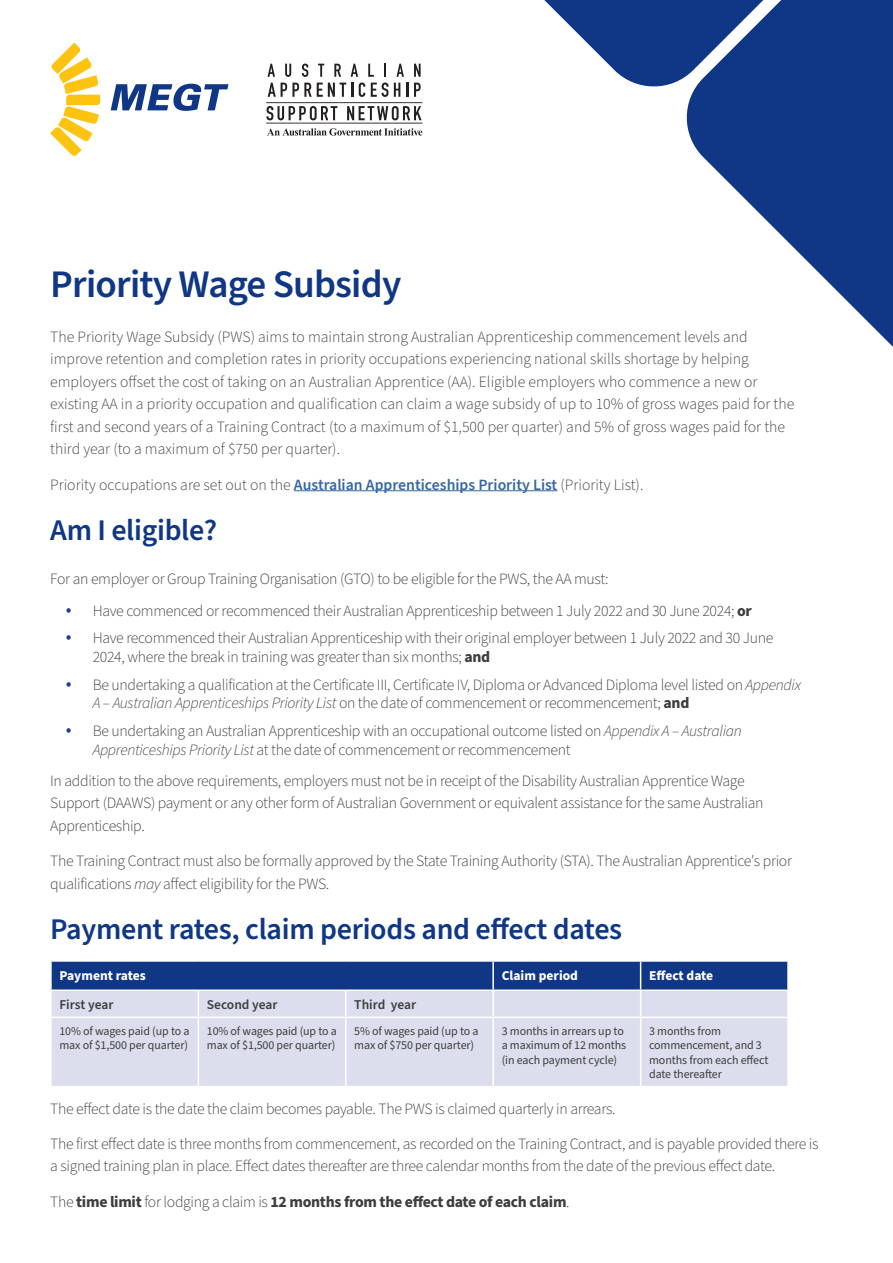
<style>
.page{position:relative;width:893px;height:1263px;background:#fff}
.page>*{position:absolute;margin:0;border:0;box-sizing:border-box;transform-origin:0 0}
.t1{font:600 39px "Source Sans Pro";letter-spacing:-.02em;color:#103785}
.B1_BODY_COPY__3mm{font:600 30px "Source Sans Pro";letter-spacing:-.01em;color:#103785}
.B1_BODY_COPY__3mm-2{font:300 15.75px/22.5px "Source Sans Pro";letter-spacing:-.02em;color:#3e3e3f}
.B1_BODY_COPY__3mm-3{font:300 15.75px/22.5px "Source Sans Pro";color:#3e3e3f}
.B1_BODY_COPY__3mm-4{font:700 15.75px "Source Sans Pro";letter-spacing:-.02em;color:#3e3e3f}
.t2{font:700 13.5px "Source Sans Pro";color:#fff}
.t3{font:600 13.5px "Source Sans Pro";color:#3e3e3f}
.t4{font:12px/14.4px "Source Sans Pro";letter-spacing:-.01em;color:#3e3e3f}
.s1{font-weight:600;color:#3667a4}
.s2{font-size:21px;color:#1c3e89}
.s3{font-weight:700}
.s4{font-style:italic}
.s5{font-weight:300}
</style>
<div class="page">
<div style="left:52px;top:1018px;width:735px;height:68px;background:#dcdeed"></div>
<svg style="left:51px;top:961px;width:737px;height:56px;background:#798dba"></svg>
<hr style="left:787px;top:991px;width:2px;height:26px;background:#fff">
<hr style="left:198px;top:1018px;width:1px;height:68px;background:#fff">
<hr style="left:345px;top:1018px;width:1px;height:68px;background:#fff">
<hr style="left:492px;top:1018px;width:2px;height:68px;background:#fff">
<hr style="left:640px;top:1018px;width:1px;height:68px;background:#fff">
<hr style="left:294px;top:490px;width:263px;height:1px;background:#3667a4">
<svg style="left:50px;top:43px;width:50px;height:113px"></svg>
<svg style="left:111px;top:84px;width:117px;height:27px"></svg>
<svg style="left:266px;top:64px;width:156px;height:72px"></svg>
<svg style="left:544px;top:0;width:137px;height:87px"></svg>
<svg style="left:681px;top:0;width:212px;height:347px;fill:#103785"></svg>
<h1 class="t1" style="left:50px;top:258px;width:353px">Priority Wage Subsidy</h1>
<p class="B1_BODY_COPY__3mm-3" style="left:50px;top:326px;width:746px">The Priority Wage Subsidy (PWS) aims to maintain strong Australian Apprenticeship commencement levels and improve retention and completion rates in priority occupations experiencing national skills shortage by helping employers offset the cost of taking on an Australian Apprentice (AA). Eligible employers who commence a new or existing AA in a priority occupation and qualification can claim a wage subsidy of up to 10% of gross wages paid for the first and second years of a Training Contract (to a maximum of $1,500 per quarter) and 5% of gross wages paid for the third year (to a maximum of $750 per quarter).</p>
<p class="B1_BODY_COPY__3mm-3" style="left:50px;top:474px;width:595px">Priority occupations are set out on the <span class="s1">Australian Apprenticeships Priority List</span> (Priority List).</p>
<p class="B1_BODY_COPY__3mm" style="left:50px;top:510px;width:168px">Am I eligible?</p>
<p class="B1_BODY_COPY__3mm-2" style="left:50px;top:568px;width:560px">For an employer or Group Training Organisation (GTO) to be eligible for the PWS, the AA must:</p>
<p class="B1_BODY_COPY__3mm-2" style="left:66px;top:600px;width:688px"><span class="s2">•</span> Have commenced or recommenced their Australian Apprenticeship between 1 July 2022 and 30 June 2024; <span class="s3">or</span></p>
<p class="B1_BODY_COPY__3mm-2" style="left:93px;top:629px;width:682px;line-height:18.9px;text-indent:-27px"><span class="s2">•</span> Have recommenced their Australian Apprenticeship with their original employer between 1 July 2022 and 30 June<br>2024, where the break in training was greater than six months; <span class="s3">and</span></p>
<p class="B1_BODY_COPY__3mm-2" style="left:93px;top:675px;width:710px;line-height:18.9px;text-indent:-27px"><span class="s2">•</span> Be undertaking a qualification at the Certificate III, Certificate IV, Diploma or Advanced Diploma level listed on <span class="s4">Appendix<br>A – Australian Apprenticeships Priority List</span> on the date of commencement or recommencement; <span class="s3">and</span></p>
<p class="B1_BODY_COPY__3mm-2" style="left:93px;top:722px;width:651px;line-height:18.9px;text-indent:-27px"><span class="s2">•</span> Be undertaking an Australian Apprenticeship with an occupational outcome listed on <span class="s4">Appendix A – Australian<br>Apprenticeships Priority List</span> at the date of commencement or recommencement</p>
<p class="B1_BODY_COPY__3mm-2" style="left:50px;top:770px;width:715px">In addition to the above requirements, employers must not be in receipt of the Disability Australian Apprentice Wage<br>Support (DAAWS) payment or any other form of Australian Government or equivalent assistance for the same Australian<br>Apprenticeship.</p>
<p class="B1_BODY_COPY__3mm-2" style="left:50px;top:850px;width:743px">The Training Contract must also be formally approved by the State Training Authority (STA). The Australian Apprentice's prior qualifications <span class="s4">may</span> affect eligibility for the PWS.</p>
<p class="B1_BODY_COPY__3mm" style="left:50px;top:909px;width:574px">Payment rates, claim periods and effect dates</p>
<p class="t2" style="left:59px;top:966px;width:88px">Payment rates</p>
<p class="t2" style="left:502px;top:966px;width:78px">Claim period</p>
<p class="t2" style="left:649px;top:966px;width:66px">Effect date</p>
<p class="t3" style="left:59px;top:995px;width:55px">First year</p>
<p class="t3" style="left:207px;top:995px;width:72px">Second year</p>
<p class="t3" style="left:354px;top:995px;width:63px">Third year</p>
<p class="t4" style="left:59px;top:1024px;width:132px">10% of wages paid (up to a max of $1,500 per quarter)</p>
<p class="t4" style="left:207px;top:1024px;width:132px">10% of wages paid (up to a max of $1,500 per quarter)</p>
<p class="t4" style="left:354px;top:1024px;width:126px">5% of wages paid (up to a max of $750 per quarter)</p>
<p class="t4" style="left:502px;top:1024px;width:126px">3 months in arrears up to a maximum of 12 months (in each payment cycle)</p>
<p class="t4" style="left:649px;top:1024px;width:121px">3 months from commencement, and 3 months from each effect date thereafter</p>
<p class="B1_BODY_COPY__3mm-2" style="left:50px;top:1098px;width:567px">The effect date is the date the claim becomes payable. The PWS is claimed quarterly in arrears.</p>
<p class="B1_BODY_COPY__3mm-2" style="left:50px;top:1133px;width:770px">The first effect date is three months from commencement, as recorded on the Training Contract, and is payable provided there is a signed training plan in place. Effect dates thereafter are three calendar months from the date of the previous effect date.</p>
<p class="B1_BODY_COPY__3mm-4" style="left:50px;top:1191px;width:521px"><span class="s5">The</span> time limit <span class="s5">for lodging a claim is</span> 12 months from the effect date of each claim<span class="s5">.</span></p>
</div>
